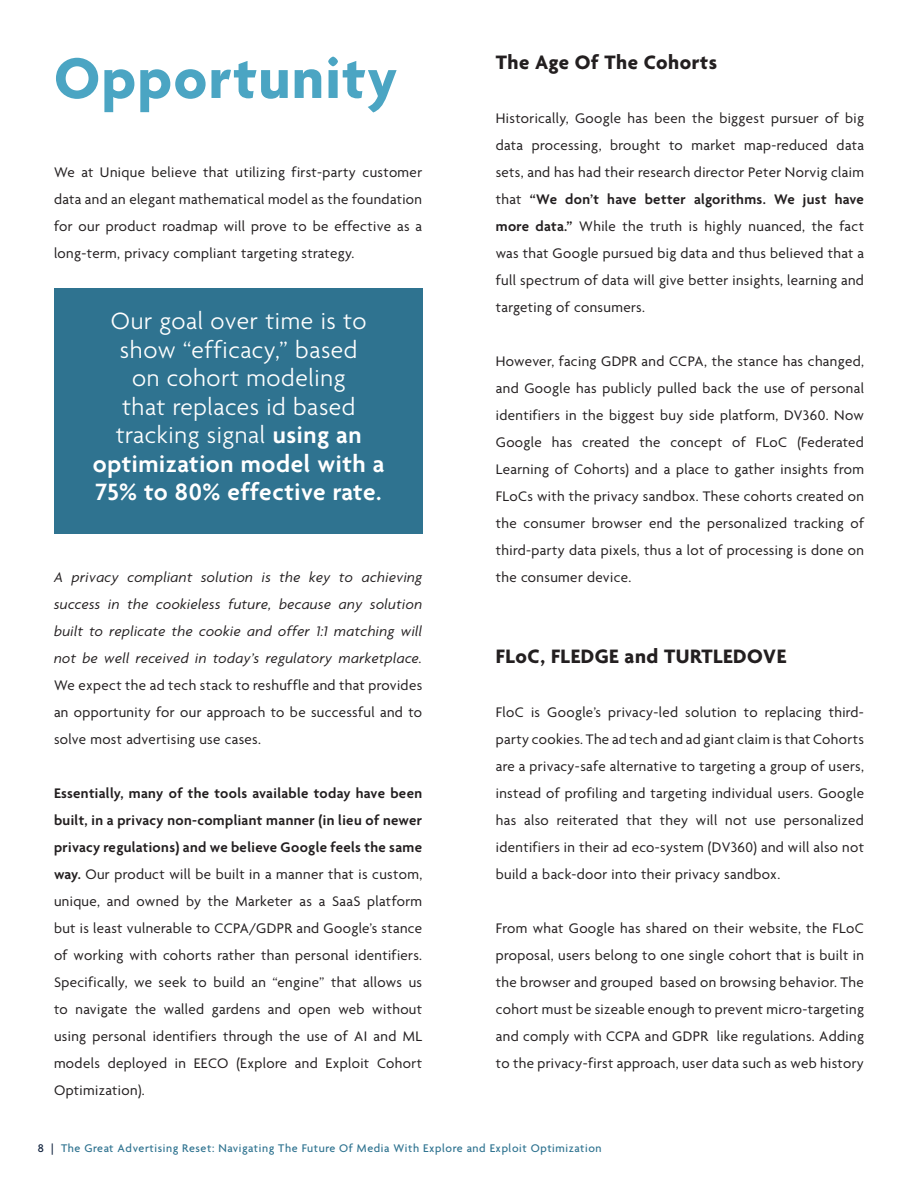
<style>
.page{position:relative;width:918px;height:1188px;background:#fff}
.page>*{position:absolute;margin:0;border:0;box-sizing:border-box;transform-origin:0 0}
.t1{font:700 61.5px "Agenda";letter-spacing:.025em;color:#4ba5c3}
.t2{font:300 25.5px/28.5px "Agenda";letter-spacing:.025em;color:#fff;text-align:center}
.t3{font:700 21px "Agenda";letter-spacing:.025em;color:#231f20}
.t4{font:15px/27px "Agenda";letter-spacing:.025em;color:#231f20;text-align:justify}
.t5{font:italic 15px/27px "Agenda";letter-spacing:.025em;color:#231f20;text-align:justify}
.t6{font:500 12px "Agenda";letter-spacing:.05em;color:#2f7390}
.s1{font-weight:600}
.s2{font-style:normal}
.s3{color:#0b1d39}
</style>
<div class="page">
<div style="left:54px;top:288px;width:368px;height:245px;background:#2f7390"></div>
<p class="t1" style="left:54px;top:45px;width:345px">Opportunity</p>
<p class="t4" style="left:54px;top:159px;width:370px">We at Unique believe that utilizing first-party customer data and an elegant mathematical model as the foundation for our product roadmap will prove to be effective as a long-term, privacy compliant targeting strategy.</p>
<p class="t2" style="left:93px;top:309px;width:293px">Our goal over time is to show “efficacy,” based<br>on cohort modeling<br>that replaces id based tracking signal <span class="s1">using an optimization model with a<br>75% to 80% effective rate.</span></p>
<p class="t5" style="left:54px;top:563px;width:370px">A privacy compliant solution is the key to achieving success in the cookieless future, because any solution built to replicate the cookie and offer 1:1 matching will not be well received in today’s regulatory marketplace.<br><span class="s2">We expect the ad tech stack to reshuffle and that provides an opportunity for our approach to be successful and to solve most advertising use cases.</span></p>
<p class="t4" style="left:54px;top:780px;width:370px"><span class="s1">Essentially, many of the tools available today have been built, in a privacy non-compliant manner (in lieu of newer privacy regulations) and we believe Google feels the same way.</span> Our product will be built in a manner that is custom, unique, and owned by the Marketer as a SaaS platform but is least vulnerable to CCPA/GDPR and Google’s stance of working with cohorts rather than personal identifiers.<br>Specifically, we seek to build an “engine” that allows us to navigate the walled gardens and open web without using personal identifiers through the use of AI and ML models deployed in EECO (Explore and Exploit Cohort Optimization).</p>
<p class="t3" style="left:496px;top:51px;width:223px">The Age Of The Cohorts</p>
<p class="t4" style="left:496px;top:106px;width:370px">Historically, Google has been the biggest pursuer of big data processing, brought to market map-reduced data sets, and has had their research director Peter Norvig claim that <span class="s1">“We don’t have better algorithms. We just have more data.”</span> While the truth is highly nuanced, the fact was that Google pursued big data and thus believed that a full spectrum of data will give better insights, learning and targeting of consumers.</p>
<p class="t4" style="left:496px;top:349px;width:370px">However, facing GDPR and CCPA, the stance has changed, and Google has publicly pulled back the use of personal identifiers in the biggest buy side platform, DV360. Now Google has created the concept of FLoC (Federated Learning of Cohorts) and a place to gather insights from FLoCs with the privacy sandbox. These cohorts created on the consumer browser end the personalized tracking of third-party data pixels, thus a lot of processing is done on the consumer device.</p>
<p class="t3" style="left:496px;top:645px;width:292px">FLoC, FLEDGE and TURTLEDOVE</p>
<p class="t4" style="left:496px;top:700px;width:370px">FloC is Google’s privacy-led solution to replacing third&shy;party cookies. The ad tech and ad giant claim is that Cohorts are a privacy-safe alternative to targeting a group of users, instead of profiling and targeting individual users. Google has also reiterated that they will not use personalized identifiers in their ad eco-system (DV360) and will also not build a back-door into their privacy sandbox.</p>
<p class="t4" style="left:496px;top:916px;width:370px">From what Google has shared on their website, the FLoC proposal, users belong to one single cohort that is built in the browser and grouped based on browsing behavior. The cohort must be sizeable enough to prevent micro-targeting and comply with CCPA and GDPR like regulations. Adding to the privacy-first approach, user data such as web history</p>
<p class="t6" style="left:38px;top:1141px;width:565px"><span class="s3">8 |</span> The Great Advertising Reset: Navigating The Future Of Media With Explore and Exploit Optimization</p>
</div>
